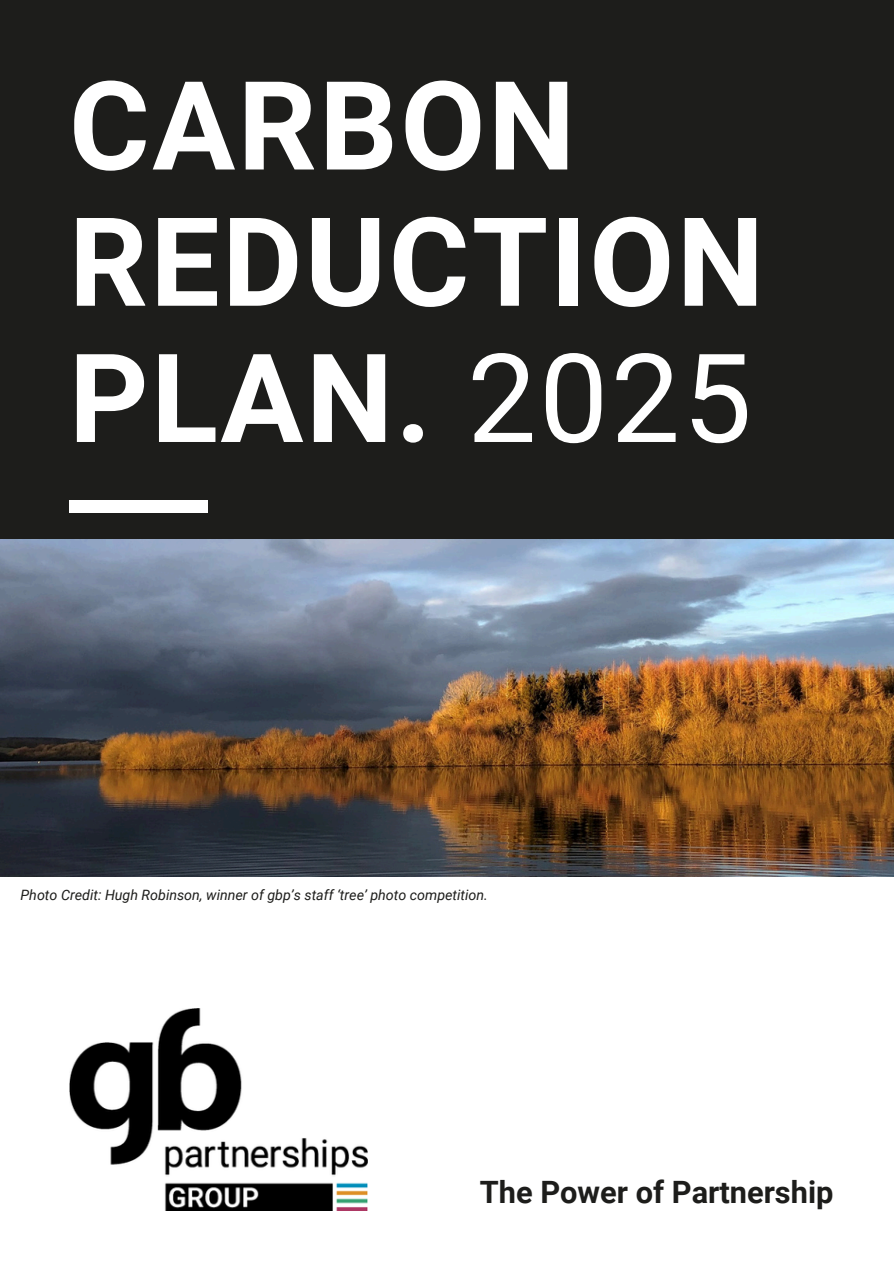
<style>
.page{position:relative;width:894px;height:1264px;background:#fff}
.page>*{position:absolute;margin:0;border:0;box-sizing:border-box;transform-origin:0 0}
.t1{font:700 123.3px/136.2px "Roboto";letter-spacing:.02em;color:#fff}
.t2{font:700 30.75px "Roboto";color:#1d1d1b}
.t3{font:italic 14.25px "Roboto";color:#1d1d1b}
.s1{font-weight:400}
</style>
<div class="page">
<div style="left:0;top:0;width:893px;height:852px;background:#1d1d1b"></div>
<div style="left:69px;top:500px;width:138px;height:13px;background:#fff"></div>
<img style="left:69px;top:1008px;width:298px;height:202px">
<img style="left:0;top:540px;width:893px;height:336px">
<h1 class="t1" style="left:69px;top:59px;width:696px">CARBON<br>REDUCTION<br>PLAN. <span class="s1">2025</span></h1>
<p class="t3" style="left:21px;top:886px;width:469px">Photo Credit: Hugh Robinson, winner of gbp’s staff ‘tree’ photo competition.</p>
<p class="t2" style="left:479px;top:1174px;width:355px">The Power of Partnership</p>
</div>
